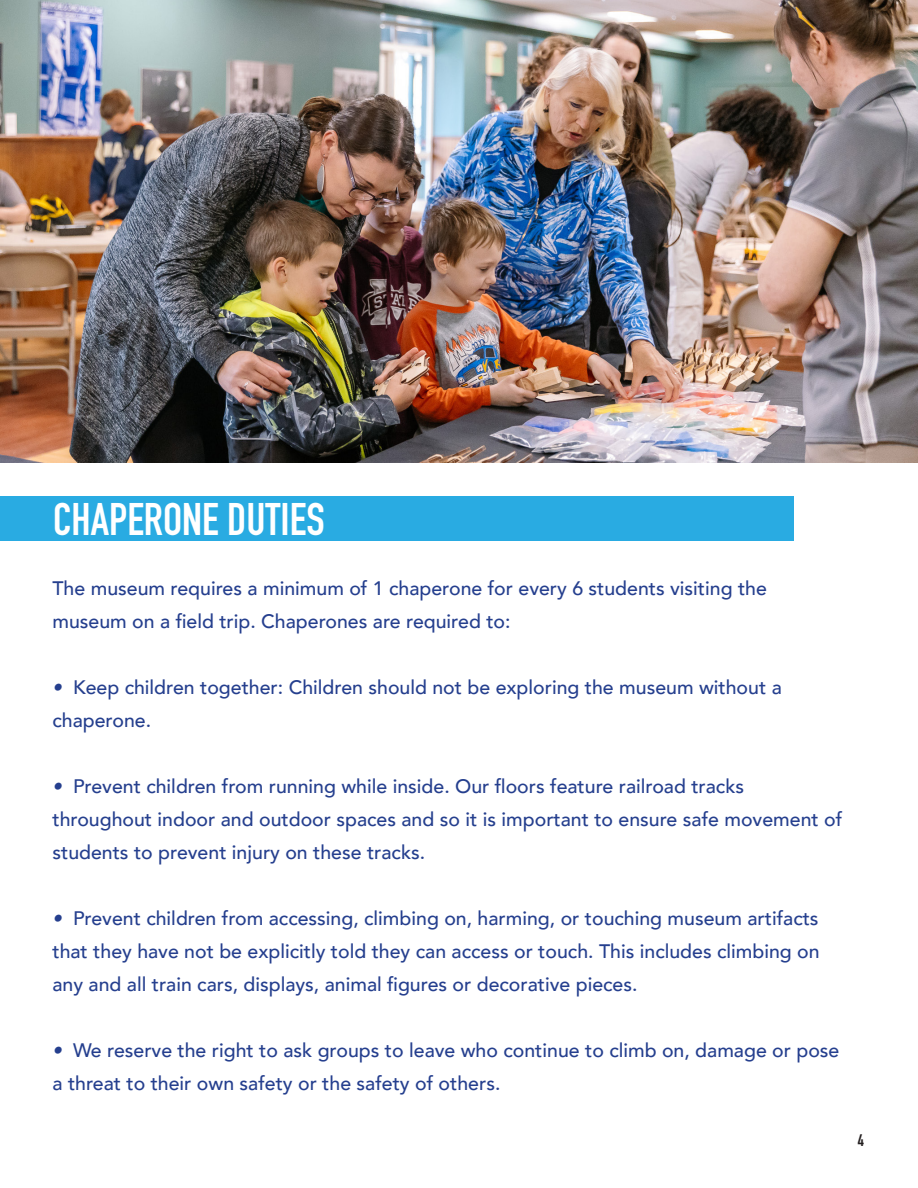
<style>
.page{position:relative;width:918px;height:1188px;background:#fff}
.page>*{position:absolute;margin:0;border:0;box-sizing:border-box;transform-origin:0 0}
.t1{font:700 45px "DIN Condensed";color:#fff}
.t2{font:500 19.5px/33px "Avenir";color:#253f8e}
.t3{font:700 16.5px "DIN Condensed";color:#231f20}
.s1{font-style:italic}
</style>
<div class="page">
<div style="left:1px;top:497px;width:793px;height:44px;background:#29abe2"></div>
<img style="left:0;top:0;width:918px;height:462px">
<p class="t1" style="left:53px;top:489px;width:273px">CHAPERONE DUTIES</p>
<p class="t2" style="left:52px;top:571px;width:716px">The museum requires a minimum of 1 chaperone for every 6 students visiting the museum on a field trip. Chaperones are required to:</p>
<p class="t2" style="left:52px;top:670px;width:731px"><span class="s1">•</span> Keep children together: Children should not be exploring the museum without a chaperone.</p>
<p class="t2" style="left:52px;top:769px;width:791px"><span class="s1">•</span> Prevent children from running while inside. Our floors feature railroad tracks throughout indoor and outdoor spaces and so it is important to ensure safe movement of students to prevent injury on these tracks.</p>
<p class="t2" style="left:52px;top:901px;width:769px;text-align:justify"><span class="s1">•</span> Prevent children from accessing, climbing on, harming, or touching museum artifacts that they have not be explicitly told they can access or touch. This includes climbing on any and all train cars, displays, animal figures or decorative pieces.</p>
<p class="t2" style="left:52px;top:1033px;width:789px"><span class="s1">•</span> We reserve the right to ask groups to leave who continue to climb on, damage or pose a threat to their own safety or the safety of others.</p>
<p class="t3" style="left:858px;top:1129px;width:8px">4</p>
</div>
